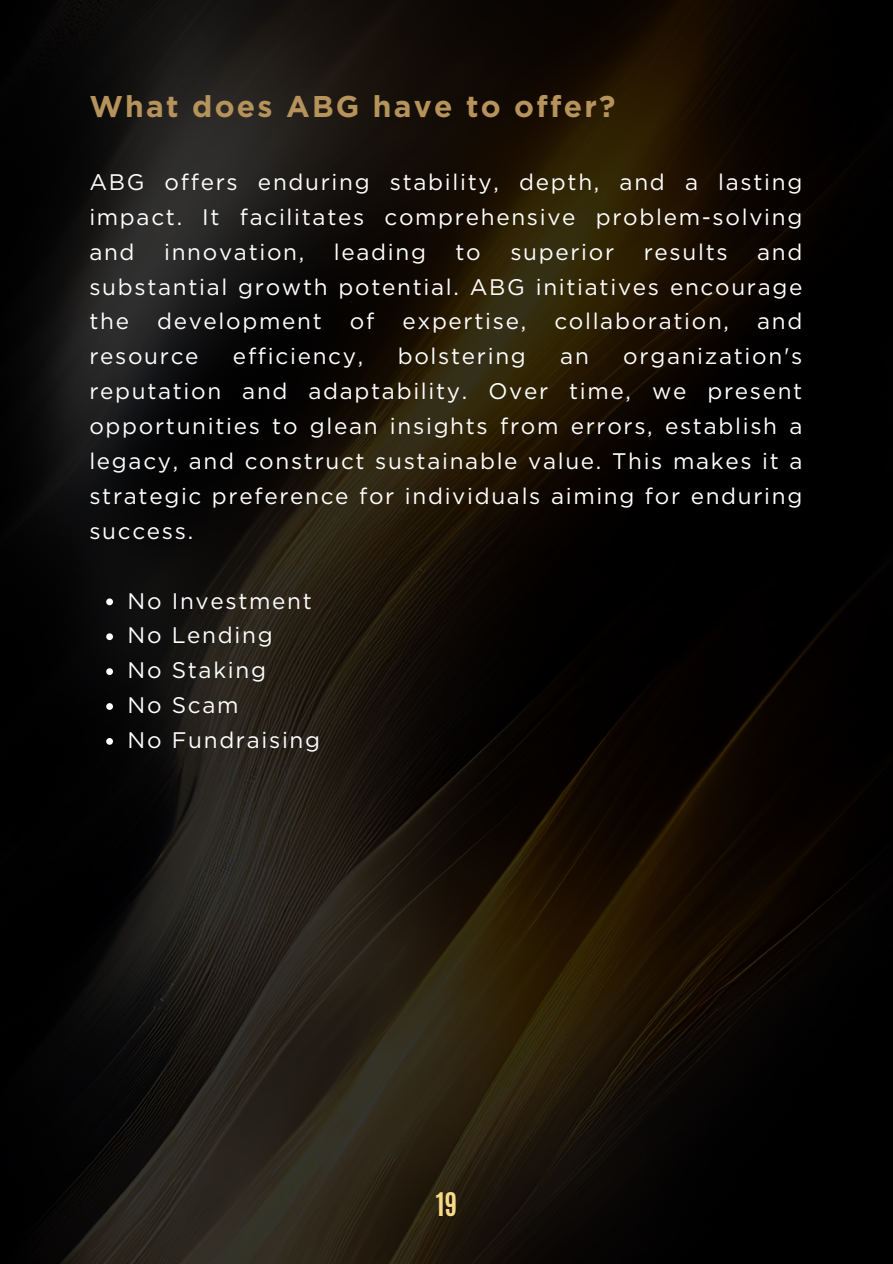
<style>
.page{position:relative;width:893px;height:1264px;background:#fff}
.page>*{position:absolute;margin:0;border:0;box-sizing:border-box;transform-origin:0 0}
.t1{font:700 30px "Gotham";letter-spacing:.075em;color:#b5935b}
.t2{font:700 27.15px "Antonio";color:#f7db88}
.t3{font:22.5px/34.8px "Gotham";letter-spacing:.075em;color:#fefefe;text-align:justify}
</style>
<div class="page">
<img style="left:0;top:0;width:892px;height:1263px">
<svg style="left:106px;top:598px;width:7px;height:7px"></svg>
<svg style="left:106px;top:633px;width:7px;height:7px"></svg>
<svg style="left:106px;top:668px;width:7px;height:7px"></svg>
<svg style="left:106px;top:703px;width:7px;height:7px"></svg>
<svg style="left:106px;top:738px;width:7px;height:6px"></svg>
<p class="t1" style="left:89px;top:88px;width:527px">What does ABG have to offer?</p>
<h1 class="t3" style="left:89px;top:164px;width:714px">ABG offers enduring stability, depth, and a lasting impact. It facilitates comprehensive problem-solving and</h1>
<h1 class="t3" style="left:89px;top:234px;width:714px;text-indent:667px">and substantial growth potential. ABG initiatives encourage the development of expertise, collaboration, and resource</h1>
<h1 class="t3" style="left:164px;top:234px;width:142px">innovation,</h1>
<h1 class="t3" style="left:334px;top:234px;width:94px">leading</h1>
<h1 class="t3" style="left:455px;top:234px;width:27px">to</h1>
<h1 class="t3" style="left:510px;top:234px;width:105px">superior</h1>
<h1 class="t3" style="left:643px;top:234px;width:85px">results</h1>
<h1 class="t3" style="left:233px;top:339px;width:132px">efficiency,</h1>
<h1 class="t3" style="left:397px;top:339px;width:130px">bolstering</h1>
<h1 class="t3" style="left:560px;top:339px;width:30px">an</h1>
<h1 class="t3" style="left:89px;top:339px;width:714px;text-indent:534px">organization's reputation and adaptability. Over time, we present opportunities to glean insights from errors, establish a legacy, and construct sustainable value. This makes it a strategic preference for individuals aiming for enduring success.</h1>
<p class="t3" style="left:128px;top:583px;width:186px">No Investment</p>
<p class="t3" style="left:128px;top:618px;width:146px">No Lending</p>
<p class="t3" style="left:128px;top:653px;width:140px">No Staking</p>
<p class="t3" style="left:128px;top:687px;width:112px">No Scam</p>
<p class="t3" style="left:128px;top:722px;width:194px">No Fundraising</p>
<p class="t2" style="left:436px;top:1184px;width:23px">19</p>
</div>
